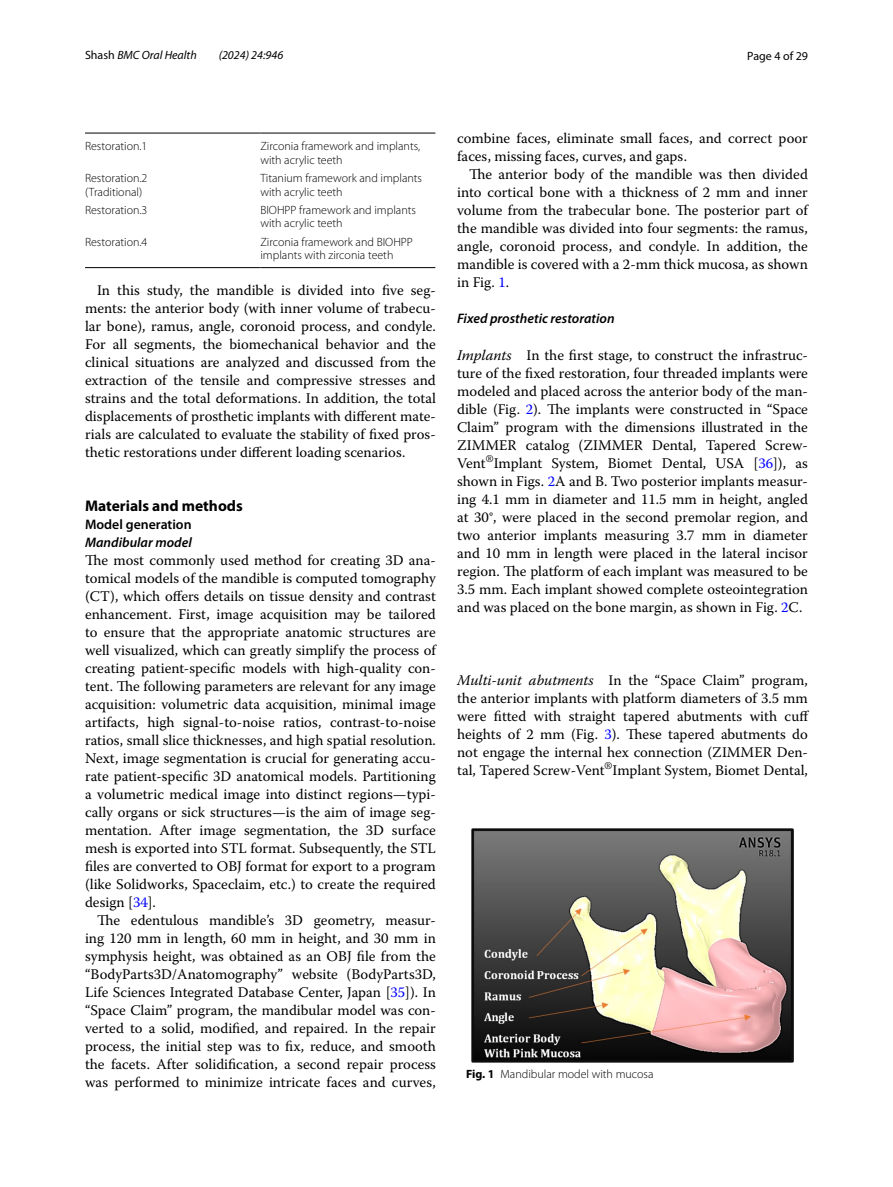
<style>
.page{position:relative;width:893px;height:1187px;background:#fff}
.page>*{position:absolute;margin:0;border:0;box-sizing:border-box;transform-origin:0 0}
.t1{font:700 15.45px "Myriad Pro";color:#000}
.t2{font:14.7px/18px "Warnock Pro";color:#000;text-align:justify}
.t3{font:italic 600 13.8px "Myriad Pro";color:#000}
.t4{font:600 13.8px "Myriad Pro";color:#000}
.t5{font:300 12px/13.5px "Myriad Pro";color:#000}
.t6{font:italic 12px "Myriad Pro";color:#000}
.t7{font:12px "Myriad Pro";color:#000}
.s1{font-style:normal}
.s2{color:#00f}
.s3{font-style:italic}
.s4{font-weight:700}
</style>
<div class="page">
<hr style="left:85px;top:133px;width:175px;height:1px;background:#000">
<hr style="left:260px;top:133px;width:175px;height:1px;background:#000">
<hr style="left:85px;top:267px;width:175px;height:1px;background:#000">
<hr style="left:260px;top:267px;width:175px;height:1px;background:#000">
<img style="left:472px;top:828px;width:321px;height:234px">
<p class="t6" style="left:85px;top:48px;width:113px"><span class="s1">Shash</span> BMC Oral Health</p>
<p class="t6" style="left:219px;top:48px;width:66px">(2024) 24:946</p>
<p class="t7" style="left:747px;top:48px;width:62px">Page 4 of 29</p>
<p class="t5" style="left:85px;top:140px;width:64px">Restoration.1</p>
<p class="t5" style="left:260px;top:140px;width:161px">Zirconia framework and implants, with acrylic teeth</p>
<p class="t5" style="left:85px;top:171px;width:64px">Restoration.2 (Traditional)</p>
<p class="t5" style="left:260px;top:171px;width:163px">Titanium framework and implants with acrylic teeth</p>
<p class="t5" style="left:85px;top:203px;width:64px">Restoration.3</p>
<p class="t5" style="left:260px;top:203px;width:157px">BIOHPP framework and implants with acrylic teeth</p>
<p class="t5" style="left:85px;top:235px;width:64px">Restoration.4</p>
<p class="t5" style="left:260px;top:235px;width:154px">Zirconia framework and BIOHPP implants with zirconia teeth</p>
<p class="t2" style="left:85px;top:281px;width:352px;text-indent:12px">In this study, the mandible is divided into five seg&shy;ments: the anterior body (with inner volume of trabecu&shy;lar bone), ramus, angle, coronoid process, and condyle.<br>For all segments, the biomechanical behavior and the clinical situations are analyzed and discussed from the extraction of the tensile and compressive stresses and strains and the total deformations. In addition, the total displacements of prosthetic implants with different mate&shy;rials are calculated to evaluate the stability of fixed pros&shy;thetic restorations under different loading scenarios.</p>
<p class="t1" style="left:85px;top:496px;width:159px">Materials and methods</p>
<p class="t4" style="left:85px;top:515px;width:108px">Model generation</p>
<p class="t3" style="left:85px;top:533px;width:108px">Mandibular model</p>
<p class="t2" style="left:85px;top:551px;width:352px">The most commonly used method for creating 3D ana&shy;tomical models of the mandible is computed tomography (CT), which offers details on tissue density and contrast enhancement. First, image acquisition may be tailored to ensure that the appropriate anatomic structures are well visualized, which can greatly simplify the process of creating patient-specific models with high-quality con&shy;tent. The following parameters are relevant for any image acquisition: volumetric data acquisition, minimal image artifacts, high signal-to-noise ratios, contrast-to-noise ratios, small slice thicknesses, and high spatial resolution.<br>Next, image segmentation is crucial for generating accu&shy;rate patient-specific 3D anatomical models. Partitioning a volumetric medical image into distinct regions—typi&shy;cally organs or sick structures—is the aim of image seg&shy;mentation. After image segmentation, the 3D surface mesh is exported into STL format. Subsequently, the STL files are converted to OBJ format for export to a program (like Solidworks, Spaceclaim, etc.) to create the required design [<span class="s2">34</span>].</p>
<p class="t2" style="left:85px;top:911px;width:352px;text-indent:12px">The edentulous mandible’s 3D geometry, measur&shy;ing 120 mm in length, 60 mm in height, and 30 mm in symphysis height, was obtained as an OBJ file from the “BodyParts3D/Anatomography” website (BodyParts3D, Life Sciences Integrated Database Center, Japan [<span class="s2">35</span>]). In “Space Claim” program, the mandibular model was con&shy;verted to a solid, modified, and repaired. In the repair process, the initial step was to fix, reduce, and smooth the facets. After solidification, a second repair process was performed to minimize intricate faces and curves,</p>
<p class="t2" style="left:457px;top:128px;width:352px">combine faces, eliminate small faces, and correct poor faces, missing faces, curves, and gaps.</p>
<p class="t2" style="left:457px;top:164px;width:352px;text-indent:12px">The anterior body of the mandible was then divided into cortical bone with a thickness of 2 mm and inner volume from the trabecular bone. The posterior part of the mandible was divided into four segments: the ramus, angle, coronoid process, and condyle. In addition, the mandible is covered with a 2-mm thick mucosa, as shown in Fig. <span class="s2">1</span>.</p>
<p class="t3" style="left:457px;top:309px;width:159px">Fixed prosthetic restoration</p>
<p class="t2" style="left:457px;top:345px;width:352px"><span class="s3">Implants</span> In the first stage, to construct the infrastruc&shy;ture of the fixed restoration, four threaded implants were modeled and placed across the anterior body of the man&shy;dible (Fig. <span class="s2">2</span>). The implants were constructed in “Space Claim” program with the dimensions illustrated in the ZIMMER catalog (ZIMMER Dental, Tapered Screw-Vent<sup>®</sup>Implant System, Biomet Dental, USA [<span class="s2">36</span>]), as shown in Figs. <span class="s2">2</span>A and B. Two posterior implants measur&shy;ing 4.1 mm in diameter and 11.5 mm in height, angled at 30°, were placed in the second premolar region, and two anterior implants measuring 3.7 mm in diameter and 10 mm in length were placed in the lateral incisor region. The platform of each implant was measured to be 3.5 mm. Each implant showed complete osteointegration and was placed on the bone margin, as shown in Fig. <span class="s2">2</span>C.</p>
<p class="t2" style="left:457px;top:671px;width:353px"><span class="s3">Multi‑unit abutments</span> In the “Space Claim” program, the anterior implants with platform diameters of 3.5 mm were fitted with straight tapered abutments with cuff heights of 2 mm (Fig. <span class="s2">3</span>). These tapered abutments do not engage the internal hex connection (ZIMMER Den&shy;tal, Tapered Screw-Vent<sup>®</sup>Implant System, Biomet Dental,</p>
<p class="t5" style="left:466px;top:1066px;width:189px"><span class="s4">Fig. 1</span> Mandibular model with mucosa</p>
</div>
